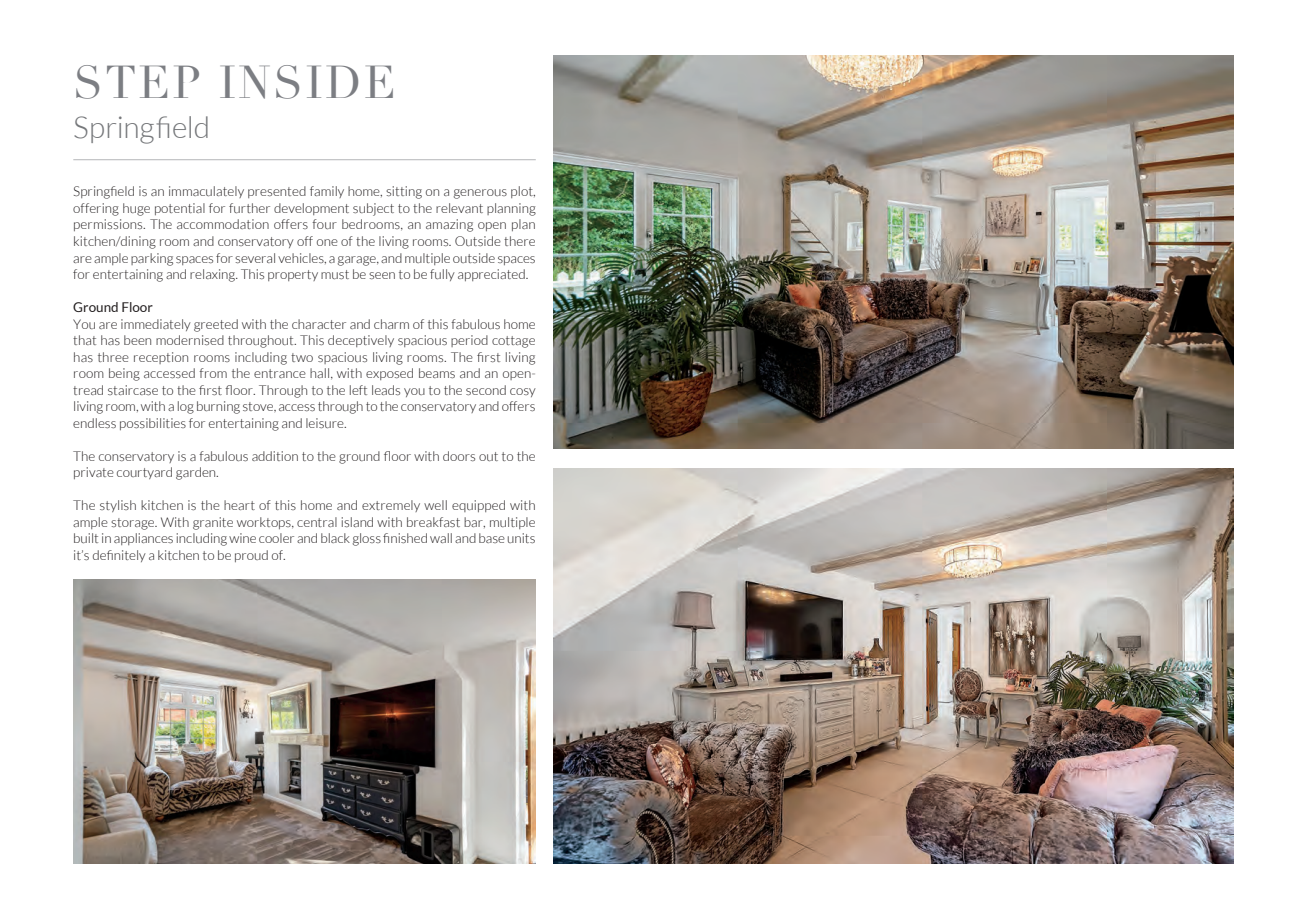
<style>
.page{position:relative;width:1289px;height:919px;background:#fff}
.page>*{position:absolute;margin:0;border:0;box-sizing:border-box;transform-origin:0 0}
.t1{font:45px "Didot";letter-spacing:.05em;color:#7c7e83}
.t2{font:300 30px "Lato";letter-spacing:-.005em;color:#76787b}
.t3{font:300 13.5px/16.5px "Lato";color:#231f20;text-align:justify}
.t4{font:13.5px "Lato";color:#231f20}
</style>
<div class="page">
<hr style="left:73px;top:159px;width:463px;height:1px;background:#b4b5b8">
<img style="left:554px;top:468px;width:679px;height:395px">
<img style="left:554px;top:56px;width:679px;height:393px">
<img style="left:73px;top:579px;width:463px;height:284px">
<h1 class="t1" style="left:73px;top:55px;width:324px">STEP INSIDE</h1>
<h2 class="t2" style="left:73px;top:111px;width:138px">Springfield</h2>
<p class="t3" style="left:73px;top:183px;width:464px">Springfield is an immaculately presented family home, sitting on a generous plot, offering huge potential for further development subject to the relevant planning permissions. The accommodation offers four bedrooms, an amazing open plan kitchen/dining room and conservatory off one of the living rooms. Outside there are ample parking spaces for several vehicles, a garage, and multiple outside spaces for entertaining and relaxing. This property must be seen to be fully appreciated.</p>
<p class="t4" style="left:73px;top:299px;width:81px">Ground Floor</p>
<p class="t3" style="left:73px;top:315px;width:464px">You are immediately greeted with the character and charm of this fabulous home that has been modernised throughout. This deceptively spacious period cottage has three reception rooms including two spacious living rooms. The first living room being accessed from the entrance hall, with exposed beams and an open&shy;tread staircase to the first floor. Through to the left leads you to the second cosy living room, with a log burning stove, access through to the conservatory and offers endless possibilities for entertaining and leisure.</p>
<p class="t3" style="left:73px;top:447px;width:464px">The conservatory is a fabulous addition to the ground floor with doors out to the private courtyard garden.</p>
<p class="t3" style="left:73px;top:497px;width:464px">The stylish kitchen is the heart of this home and extremely well equipped with ample storage. With granite worktops, central island with breakfast bar, multiple built in appliances including wine cooler and black gloss finished wall and base units it’s definitely a kitchen to be proud of.</p>
</div>
